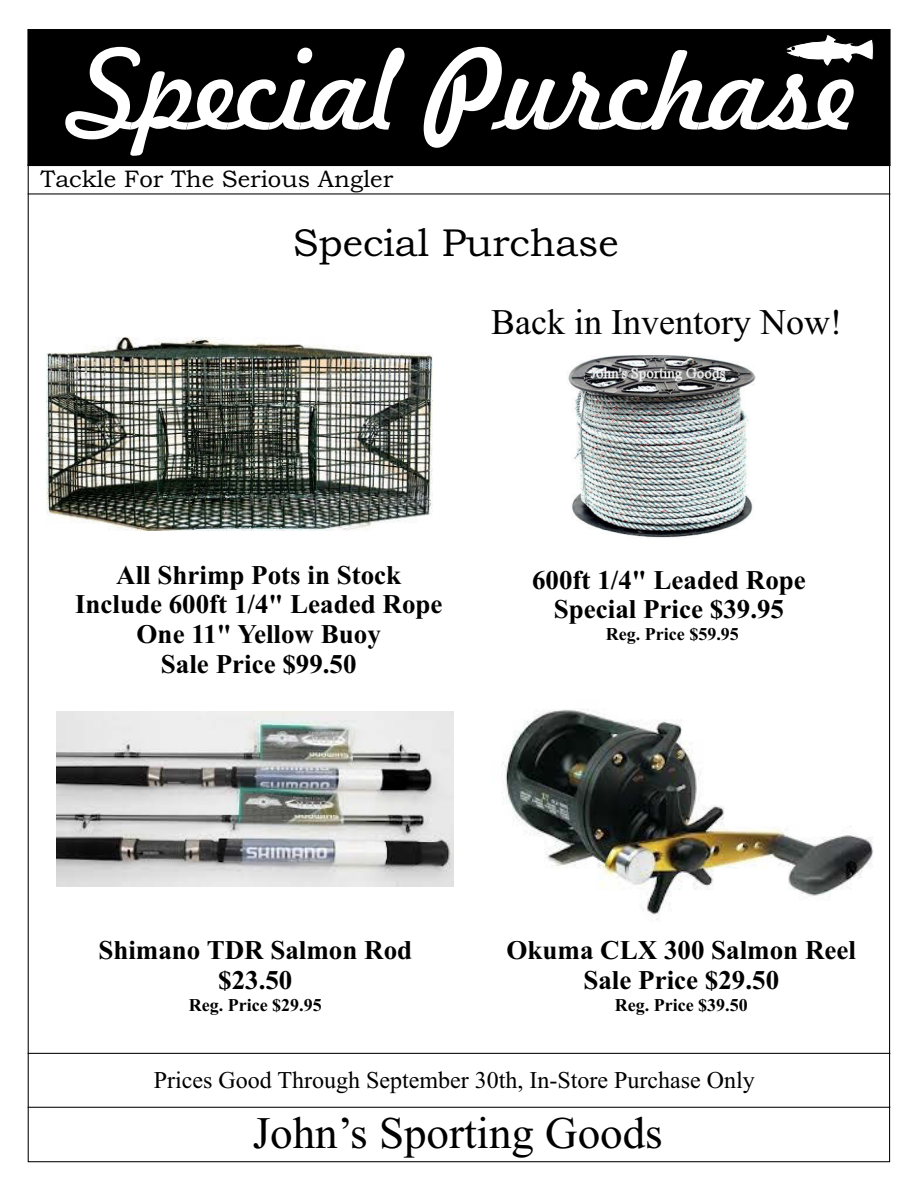
<style>
.page{position:relative;width:918px;height:1188px;background:#fff}
.page>*{position:absolute;margin:0;border:0;box-sizing:border-box;transform-origin:0 0}
.t1{font:108px "Freehand 521 BT Regular C";color:#fff}
.t2{font:45px "Times New Roman";color:#000}
.t3{font:39px "Bookman Old Style";color:#000}
.t4{font:36px "Times New Roman";color:#000}
.t5{font:700 27px/29.8px "Times New Roman";color:#000;text-align:center}
.t6{font:24px "Times New Roman";color:#000}
.t7{font:24px "Bookman Old Style";color:#000}
.t8{font:700 18px "Times New Roman";color:#000}
</style>
<div class="page">
<div style="left:27px;top:29px;width:864px;height:137px;background:#000"></div>
<hr style="left:28px;top:193px;width:862px;height:1px;background:#000">
<hr style="left:28px;top:1107px;width:862px;height:1px;background:#000">
<hr style="left:28px;top:1053px;width:862px;height:1px;background:#000">
<svg style="left:786px;top:34px;width:88px;height:33px"></svg>
<img style="left:56px;top:712px;width:398px;height:174px">
<img style="left:503px;top:709px;width:371px;height:211px">
<img style="left:568px;top:355px;width:188px;height:183px">
<img style="left:46px;top:337px;width:387px;height:194px">
<h1 class="t1" style="left:70px;top:47px;width:789px">Special Purchase</h1>
<p class="t7" style="left:40px;top:170px;width:354px">Tackle For The Serious Angler</p>
<h3 class="t3" style="left:293px;top:228px;width:328px">Special Purchase</h3>
<h3 class="t4" style="left:491px;top:309px;width:352px">Back in Inventory Now!</h3>
<p class="t5" style="left:75px;top:562px;width:369px">All Shrimp Pots in Stock<br>Include 600ft 1/4" Leaded Rope<br>One 11" Yellow Buoy<br>Sale Price $99.50</p>
<p class="t5" style="left:532px;top:567px;width:275px">600ft 1/4" Leaded Rope<br>Special Price $39.95</p>
<p class="t8" style="left:606px;top:628px;width:134px">Reg. Price $59.95</p>
<p class="t5" style="left:98px;top:938px;width:315px">Shimano TDR Salmon Rod $23.50</p>
<p class="t8" style="left:189px;top:999px;width:134px">Reg. Price $29.95</p>
<p class="t5" style="left:507px;top:938px;width:351px">Okuma CLX 300 Salmon Reel<br>Sale Price $29.50</p>
<p class="t8" style="left:615px;top:999px;width:134px">Reg. Price $39.50</p>
<p class="t6" style="left:154px;top:1072px;width:602px">Prices Good Through September 30th, In-Store Purchase Only</p>
<h2 class="t2" style="left:253px;top:1116px;width:412px">John’s Sporting Goods</h2>
</div>
